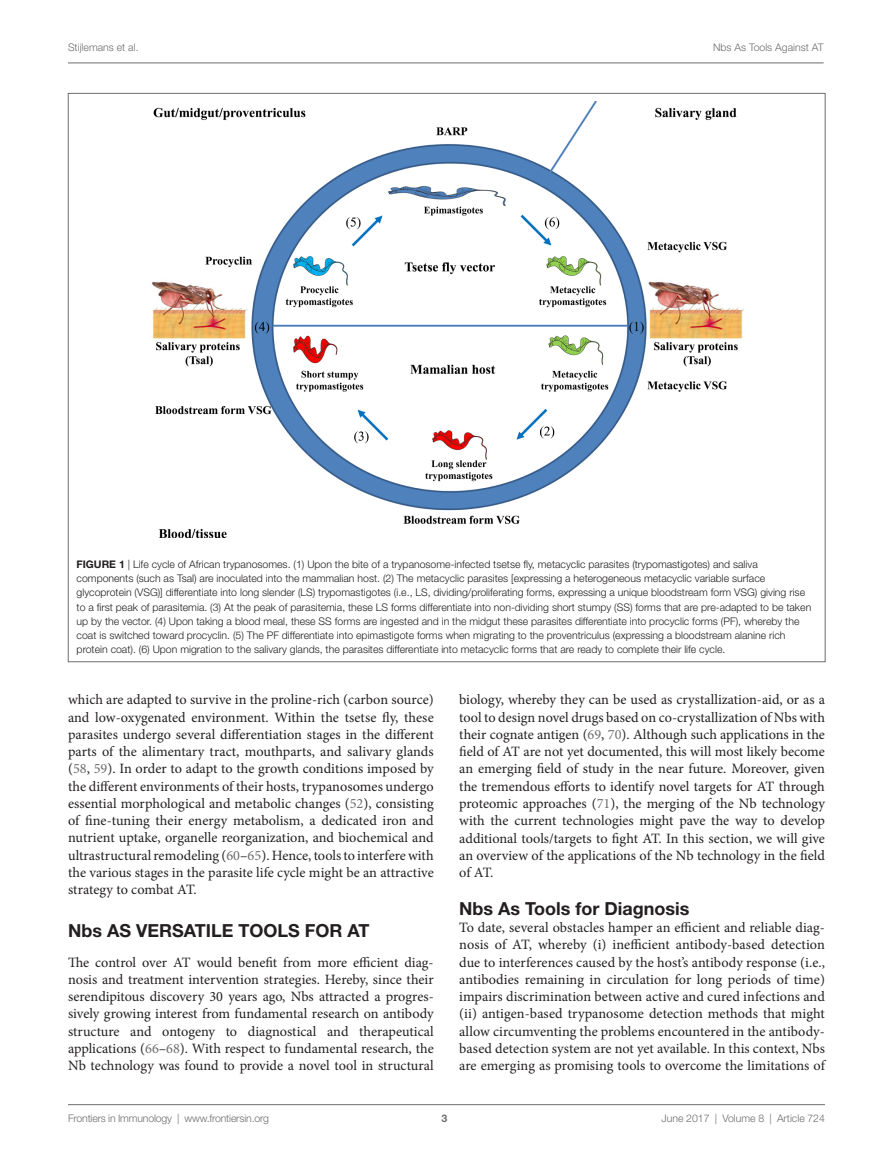
<style>
.page{position:relative;width:893px;height:1170px;background:#fff}
.page>*{position:absolute;margin:0;border:0;box-sizing:border-box;transform-origin:0 0}
.t1{font:700 18px "Helvetica Neue LT Std";color:#231f20}
.t2{font:14.25px/17.2px "Minion Pro";color:#231f20;text-align:justify}
.t3{font:300 10.5px/14.2px "Helvetica Neue LT Std";color:#231f20}
.t4{font:300 10.5px "Helvetica Neue LT Std";color:#6c6d70}
.t5{font:700 10.5px "Helvetica Neue LT Std";color:#6c6d70}
.s1{font-weight:700}
.s2{color:#6c6d70}
</style>
<div class="page">
<img style="left:151px;top:102px;width:593px;height:435px">
<hr style="left:68px;top:1104px;width:757px;height:1px;background:#6c6d70">
<hr style="left:68px;top:63px;width:755px;height:1px;background:#6c6d70">
<p class="t4" style="left:68px;top:41px;width:72px">Stijlemans et al.</p>
<p class="t4" style="left:713px;top:41px;width:112px">Nbs As Tools Against AT</p>
<p class="t3" style="left:77px;top:556px;width:736px"><span class="s1">Figur e 1</span> | Life cycle of African trypanosomes. (1) Upon the bite of a trypanosome-infected tsetse fly, metacyclic parasites (trypomastigotes) and saliva components (such as Tsal) are inoculated into the mammalian host. (2) The metacyclic parasites [expressing a heterogeneous metacyclic variable surface glycoprotein (VSG)] differentiate into long slender (LS) trypomastigotes (i.e., LS, dividing/proliferating forms, expressing a unique bloodstream form VSG) giving rise to a first peak of parasitemia. (3) At the peak of parasitemia, these LS forms differentiate into non-dividing short stumpy (SS) forms that are pre-adapted to be taken up by the vector. (4) Upon taking a blood meal, these SS forms are ingested and in the midgut these parasites differentiate into procyclic forms (PF), whereby the coat is switched toward procyclin. (5) The PF differentiate into epimastigote forms when migrating to the proventriculus (expressing a bloodstream alanine rich protein coat). (6) Upon migration to the salivary glands, the parasites differentiate into metacyclic forms that are ready to complete their life cycle.</p>
<p class="t2" style="left:68px;top:691px;width:367px">which are adapted to survive in the proline-rich (carbon source) and low-oxygenated environment. Within the tsetse fly, these parasites undergo several differentiation stages in the different parts of the alimentary tract, mouthparts, and salivary glands (<span class="s2">58</span>, <span class="s2">59</span>). In order to adapt to the growth conditions imposed by the different environments of their hosts, trypanosomes undergo essential morphological and metabolic changes (<span class="s2">52</span>), consisting of fine-tuning their energy metabolism, a dedicated iron and nutrient uptake, organelle reorganization, and biochemical and ultrastructural remodeling (<span class="s2">60</span>–<span class="s2">65</span>). Hence, tools to interfere with the various stages in the parasite life cycle might be an attractive strategy to combat AT.</p>
<p class="t1" style="left:68px;top:918px;width:303px">Nbs AS VE RSATILE TOOLS FOR AT</p>
<p class="t2" style="left:68px;top:953px;width:367px">The control over AT would benefit from more efficient diag&shy;nosis and treatment intervention strategies. Hereby, since their serendipitous discovery 30 years ago, Nbs attracted a progres&shy;sively growing interest from fundamental research on antibody structure and ontogeny to diagnostical and therapeutical applications (<span class="s2">66</span>–<span class="s2">68</span>). With respect to fundamental research, the Nb technology was found to provide a novel tool in structural</p>
<p class="t2" style="left:459px;top:691px;width:367px">biology, whereby they can be used as crystallization-aid, or as a tool to design novel drugs based on co-crystallization of Nbs with their cognate antigen (<span class="s2">69</span>, <span class="s2">70</span>). Although such applications in the field of AT are not yet documented, this will most likely become an emerging field of study in the near future. Moreover, given the tremendous efforts to identify novel targets for AT through proteomic approaches (<span class="s2">71</span>), the merging of the Nb technology with the current technologies might pave the way to develop additional tools/targets to fight AT. In this section, we will give an overview of the applications of the Nb technology in the field of AT.</p>
<p class="t1" style="left:459px;top:897px;width:232px">Nbs As Tools for Diagnosis</p>
<p class="t2" style="left:459px;top:918px;width:367px">To date, several obstacles hamper an efficient and reliable diag&shy;nosis of AT, whereby (i) inefficient antibody-based detection due to interferences caused by the host’s antibody response (i.e., antibodies remaining in circulation for long periods of time) impairs discrimination between active and cured infections and (ii) antigen-based trypanosome detection methods that might allow circumventing the problems encountered in the antibody&shy;based detection system are not yet available. In this context, Nbs are emerging as promising tools to overcome the limitations of</p>
<p class="t4" style="left:68px;top:1111px;width:203px">Frontiers in Immunology | www.frontiersin.org</p>
<p class="t4" style="left:662px;top:1111px;width:165px">June 2017 | Volume 8 | Article 724</p>
<p class="t5" style="left:441px;top:1111px;width:7px">3</p>
</div>
